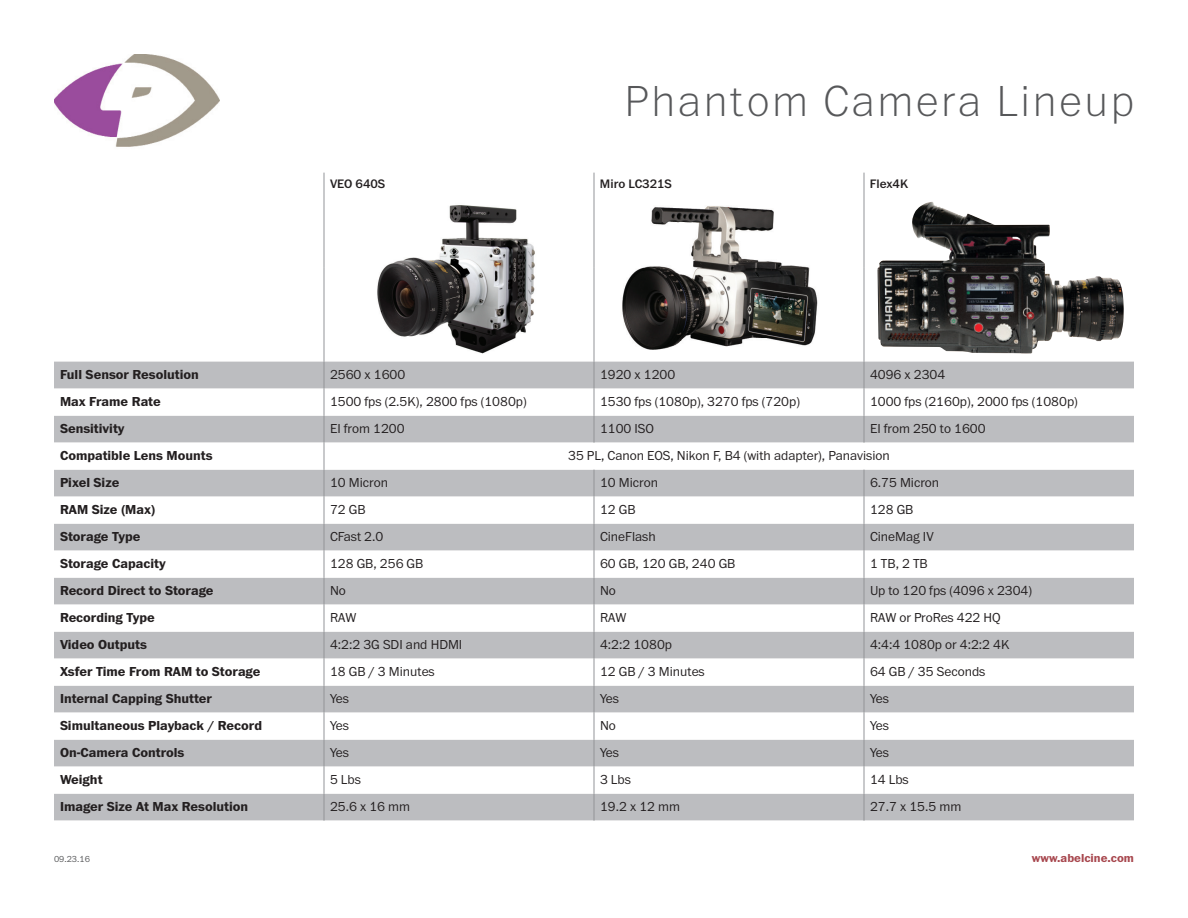
<style>
.page{position:relative;width:1188px;height:918px;background:#fff}
.page>*{position:absolute;margin:0;border:0;box-sizing:border-box;transform-origin:0 0}
.t1{font:100 45px "Franklin ITC Std";letter-spacing:.06em;color:#57585a}
.t2{font:300 13.5px "Franklin ITC Std";color:#231f20}
.t3{font:700 13.5px "Franklin ITC Std";color:#231f20}
.t4{font:500 12.75px "Franklin ITC Std";color:#231f20}
.t5{font:700 12px "Franklin ITC Std";color:#a8484f}
.t6{font:300 9px "Franklin ITC Std";color:#57585a}
</style>
<div class="page">
<div style="left:54px;top:362px;width:1080px;height:27px;background:#bcbdc0"></div>
<svg style="left:54px;top:389px;width:1080px;height:432px"></svg>
<svg style="left:594px;top:362px;width:1px;height:81px"></svg>
<svg style="left:864px;top:362px;width:1px;height:81px"></svg>
<svg style="left:324px;top:362px;width:1px;height:459px"></svg>
<svg style="left:594px;top:470px;width:1px;height:351px"></svg>
<svg style="left:864px;top:470px;width:1px;height:351px"></svg>
<hr style="left:324px;top:267px;width:1px;height:95px;background:#939598">
<hr style="left:594px;top:267px;width:1px;height:95px;background:#939598">
<hr style="left:864px;top:267px;width:1px;height:95px;background:#939598">
<hr style="left:324px;top:173px;width:1px;height:94px;background:#939598">
<hr style="left:594px;top:173px;width:1px;height:94px;background:#939598">
<hr style="left:864px;top:173px;width:1px;height:94px;background:#939598">
<img style="left:622px;top:206px;width:196px;height:144px">
<img style="left:878px;top:202px;width:246px;height:152px">
<img style="left:377px;top:205px;width:158px;height:149px">
<img style="left:54px;top:54px;width:166px;height:93px">
<h1 class="t1" style="left:625px;top:79px;width:511px">Phantom Camera Lineup</h1>
<p class="t4" style="left:330px;top:177px;width:57px">VEO 640S</p>
<p class="t4" style="left:600px;top:177px;width:73px">Miro LC321S</p>
<p class="t4" style="left:870px;top:177px;width:40px">Flex4K</p>
<p class="t3" style="left:60px;top:367px;width:140px">Full Sensor Resolution</p>
<p class="t2" style="left:330px;top:367px;width:77px">2560 x 1600</p>
<p class="t2" style="left:600px;top:367px;width:77px">1920 x 1200</p>
<p class="t2" style="left:870px;top:367px;width:77px">4096 x 2304</p>
<p class="t3" style="left:60px;top:394px;width:102px">Max Frame Rate</p>
<p class="t2" style="left:330px;top:394px;width:198px">1500 fps (2.5K), 2800 fps (1080p)</p>
<p class="t2" style="left:600px;top:394px;width:201px">1530 fps (1080p), 3270 fps (720p)</p>
<p class="t2" style="left:870px;top:394px;width:209px">1000 fps (2160p), 2000 fps (1080p)</p>
<p class="t3" style="left:60px;top:421px;width:66px">Sensitivity</p>
<p class="t2" style="left:330px;top:421px;width:76px">EI from 1200</p>
<p class="t2" style="left:600px;top:421px;width:56px">1100 ISO</p>
<p class="t2" style="left:870px;top:421px;width:117px">EI from 250 to 1600</p>
<p class="t3" style="left:60px;top:448px;width:154px">Compatible Lens Mounts</p>
<p class="t2" style="left:568px;top:448px;width:323px">35 PL, Canon EOS, Nikon F, B4 (with adapter), Panavision</p>
<p class="t3" style="left:60px;top:475px;width:61px">Pixel Size</p>
<p class="t2" style="left:330px;top:475px;width:60px">10 Micron</p>
<p class="t2" style="left:600px;top:475px;width:60px">10 Micron</p>
<p class="t2" style="left:870px;top:475px;width:71px">6.75 Micron</p>
<p class="t3" style="left:60px;top:502px;width:97px">RAM Size (Max)</p>
<p class="t2" style="left:330px;top:502px;width:37px">72 GB</p>
<p class="t2" style="left:600px;top:502px;width:37px">12 GB</p>
<p class="t2" style="left:870px;top:502px;width:45px">128 GB</p>
<p class="t3" style="left:60px;top:529px;width:82px">Storage Type</p>
<p class="t2" style="left:330px;top:529px;width:55px">CFast 2.0</p>
<p class="t2" style="left:600px;top:529px;width:57px">CineFlash</p>
<p class="t2" style="left:870px;top:529px;width:65px">CineMag IV</p>
<p class="t3" style="left:60px;top:556px;width:107px">Storage Capacity</p>
<p class="t2" style="left:330px;top:556px;width:95px">128 GB, 256 GB</p>
<p class="t2" style="left:600px;top:556px;width:137px">60 GB, 120 GB, 240 GB</p>
<p class="t2" style="left:870px;top:556px;width:59px">1 TB, 2 TB</p>
<p class="t3" style="left:60px;top:583px;width:155px">Record Direct to Storage</p>
<p class="t2" style="left:330px;top:583px;width:17px">No</p>
<p class="t2" style="left:600px;top:583px;width:17px">No</p>
<p class="t2" style="left:870px;top:583px;width:164px">Up to 120 fps (4096 x 2304)</p>
<p class="t3" style="left:60px;top:610px;width:96px">Recording Type</p>
<p class="t2" style="left:330px;top:610px;width:28px">RAW</p>
<p class="t2" style="left:600px;top:610px;width:28px">RAW</p>
<p class="t2" style="left:870px;top:610px;width:132px">RAW or ProRes 422 HQ</p>
<p class="t3" style="left:60px;top:637px;width:89px">Video Outputs</p>
<p class="t2" style="left:330px;top:637px;width:134px">4:2:2 3G SDI and HDMI</p>
<p class="t2" style="left:600px;top:637px;width:74px">4:2:2 1080p</p>
<p class="t2" style="left:870px;top:637px;width:141px">4:4:4 1080p or 4:2:2 4K</p>
<p class="t3" style="left:60px;top:664px;width:202px">Xsfer Time From RAM to Storage</p>
<p class="t2" style="left:330px;top:664px;width:106px">18 GB / 3 Minutes</p>
<p class="t2" style="left:600px;top:664px;width:106px">12 GB / 3 Minutes</p>
<p class="t2" style="left:870px;top:664px;width:117px">64 GB / 35 Seconds</p>
<p class="t3" style="left:60px;top:691px;width:154px">Internal Capping Shutter</p>
<p class="t2" style="left:330px;top:691px;width:20px">Yes</p>
<p class="t2" style="left:600px;top:691px;width:20px">Yes</p>
<p class="t2" style="left:870px;top:691px;width:20px">Yes</p>
<p class="t3" style="left:60px;top:718px;width:204px">Simultaneous Playback / Record</p>
<p class="t2" style="left:330px;top:718px;width:20px">Yes</p>
<p class="t2" style="left:600px;top:718px;width:17px">No</p>
<p class="t2" style="left:870px;top:718px;width:20px">Yes</p>
<p class="t3" style="left:60px;top:745px;width:126px">On-Camera Controls</p>
<p class="t2" style="left:330px;top:745px;width:20px">Yes</p>
<p class="t2" style="left:600px;top:745px;width:20px">Yes</p>
<p class="t2" style="left:870px;top:745px;width:20px">Yes</p>
<p class="t3" style="left:60px;top:772px;width:44px">Weight</p>
<p class="t2" style="left:330px;top:772px;width:32px">5 Lbs</p>
<p class="t2" style="left:600px;top:772px;width:32px">3 Lbs</p>
<p class="t2" style="left:870px;top:772px;width:40px">14 Lbs</p>
<p class="t3" style="left:60px;top:799px;width:190px">Imager Size At Max Resolution</p>
<p class="t2" style="left:330px;top:799px;width:82px">25.6 x 16 mm</p>
<p class="t2" style="left:600px;top:799px;width:82px">19.2 x 12 mm</p>
<p class="t2" style="left:870px;top:799px;width:93px">27.7 x 15.5 mm</p>
<p class="t6" style="left:54px;top:854px;width:37px">09.23.16</p>
<p class="t5" style="left:1032px;top:851px;width:104px">www.abelcine.com</p>
</div>
